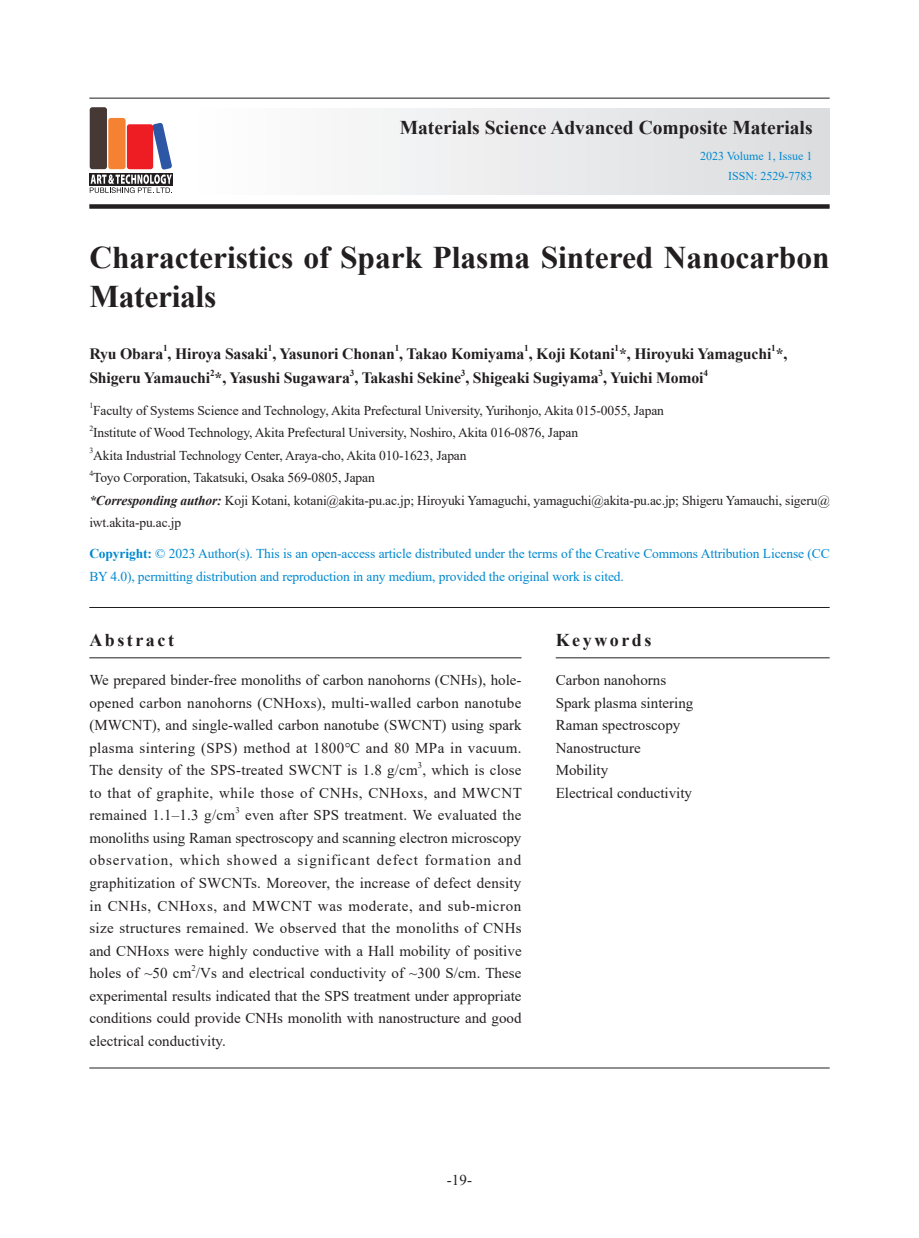
<style>
.page{position:relative;width:919px;height:1238px;background:#fff}
.page>*{position:absolute;margin:0;border:0;box-sizing:border-box;transform-origin:0 0}
.t1{font:700 31.5px/39px "Times New Roman";color:#231f20}
.t2{font:700 19.5px "Times New Roman";color:#231f20}
.t3{font:700 18px "Times New Roman";letter-spacing:.14em;color:#231f20}
.t4{font:700 15.75px "Times New Roman";letter-spacing:-.01em;color:#231f20}
.t5{font:15px/22.5px "Times New Roman";color:#231f20;text-align:justify}
.t6{font:15px/22.5px "Times New Roman";letter-spacing:.035em;color:#231f20}
.t7{font:13.5px/22.5px "Times New Roman";letter-spacing:-.01em;color:#231f20}
.t8{font:13.5px/22.5px "Times New Roman";letter-spacing:-.01em;color:#0089cf}
.t9{font:12px/19.5px "Times New Roman";color:#0089cf;text-align:right}
.t10{font:700 9.15px "Times New Roman";color:#231f20}
.t11{font:8.7px "Times New Roman";color:#231f20}
.t12{font:7.8px "Times New Roman";color:#231f20}
.s1{font-weight:700;font-style:italic}
.s2{font-weight:700}
</style>
<div class="page">
<div style="left:187px;top:108px;width:642px;height:87px;background:linear-gradient(to right,#fff,#dbdcdf)"></div>
<div style="left:89px;top:204px;width:740px;height:5px;background:#231f20"></div>
<hr style="left:89px;top:98px;width:740px;height:1px;background:#231f20">
<div style="left:90px;top:107px;width:17px;height:62px;background:#463834;border-radius:3px"></div>
<div style="left:108px;top:118px;width:17px;height:51px;background:#f48232;border-radius:3px"></div>
<div style="left:89px;top:173px;width:83px;height:12px;background:#231f20"></div>
<svg style="left:90px;top:123px;width:82px;height:70px"></svg>
<hr style="left:89px;top:607px;width:740px;height:1px;background:#231f20">
<hr style="left:89px;top:1067px;width:740px;height:1px;background:#231f20">
<hr style="left:89px;top:657px;width:432px;height:1px;background:#231f20">
<hr style="left:555px;top:657px;width:274px;height:1px;background:#231f20">
<h2 class="t2" style="left:399px;top:114px;width:414px">Materials Science Advanced Composite Materials</h2>
<p class="t9" style="left:700px;top:146px;width:114px">2023 Volume 1, Issue 1<br>ISSN: 2529-7783</p>
<h1 class="t1" style="left:89px;top:237px;width:741px">Characteristics of Spark Plasma Sintered Nanocarbon<br>Materials</h1>
<p class="t10" style="left:163px;top:341px;width:6px">1</p>
<p class="t10" style="left:268px;top:341px;width:6px">1</p>
<p class="t10" style="left:395px;top:341px;width:6px">1</p>
<p class="t10" style="left:524px;top:341px;width:6px">1</p>
<p class="t10" style="left:614px;top:341px;width:6px">1</p>
<p class="t10" style="left:771px;top:341px;width:6px">1</p>
<p class="t4" style="left:89px;top:366px;width:615px">Shigeru Yamauchi *, Yasushi Sugawara , Takashi Sekine , Shigeaki Sugiyama , Yuichi Momoi</p>
<p class="t4" style="left:89px;top:342px;width:699px">Ryu Obara , Hiroya Sasaki , Yasunori Chonan , Takao Komiyama , Koji Kotani *, Hiroyuki Yamaguchi *,</p>
<p class="t10" style="left:210px;top:366px;width:6px">2</p>
<p class="t10" style="left:350px;top:366px;width:6px">3</p>
<p class="t10" style="left:461px;top:366px;width:6px">3</p>
<p class="t10" style="left:598px;top:366px;width:6px">3</p>
<p class="t10" style="left:703px;top:366px;width:6px">4</p>
<p class="t12" style="left:89px;top:400px;width:5px">1</p>
<p class="t7" style="left:93px;top:398px;width:572px">Faculty of Systems Science and Technology, Akita Prefectural University, Yurihonjo, Akita 015-0055, Japan</p>
<p class="t12" style="left:89px;top:423px;width:5px">2</p>
<p class="t7" style="left:93px;top:421px;width:486px">Institute of Wood Technology, Akita Prefectural University, Noshiro, Akita 016-0876, Japan</p>
<p class="t12" style="left:89px;top:445px;width:5px">3</p>
<p class="t7" style="left:93px;top:443px;width:375px">Akita Industrial Technology Center, Araya-cho, Akita 010-1623, Japan</p>
<p class="t12" style="left:89px;top:468px;width:5px">4</p>
<p class="t7" style="left:89px;top:466px;width:742px">Toyo Corporation, Takatsuki, Osaka 569-0805, Japan<br><span class="s1">*Corresponding author:</span> Koji Kotani, kotani@akita-pu.ac.jp; Hiroyuki Yamaguchi, yamaguchi@akita-pu.ac.jp; Shigeru Yamauchi, sigeru@ iwt.akita-pu.ac.jp</p>
<p class="t8" style="left:89px;top:542px;width:741px"><span class="s2">Copyright:</span> © 2023 Author(s). This is an open-access article distributed under the terms of the Creative Commons Attribution License (CC<br>BY 4.0), permitting distribution and reproduction in any medium, provided the original work is cited.</p>
<p class="t3" style="left:89px;top:627px;width:86px">Abstract</p>
<p class="t5" style="left:89px;top:668px;width:433px">We prepared binder-free monoliths of carbon nanohorns (CNHs), hole&shy;opened carbon nanohorns (CNHoxs), multi-walled carbon nanotube (MWCNT), and single-walled carbon nanotube (SWCNT) using spark plasma sintering (SPS) method at 1800℃ and 80 MPa in vacuum.<br>The density of the SPS-treated SWCNT is 1.8 g/cm , which is close</p>
<p class="t11" style="left:418px;top:759px;width:6px">3</p>
<p class="t6" style="left:89px;top:781px;width:434px">to that of graphite, while those of CNHs, CNHoxs, and MWCNT remained 1.1–1.3 g/cm</p>
<p class="t11" style="left:235px;top:804px;width:6px">3</p>
<p class="t5" style="left:89px;top:803px;width:434px;text-indent:156px">even after SPS treatment. We evaluated the monoliths using Raman spectroscopy and scanning electron microscopy observation, which showed a significant defect formation and graphitization of SWCNTs. Moreover, the increase of defect density in CNHs, CNHoxs, and MWCNT was moderate, and sub-micron size structures remained. We observed that the monoliths of CNHs and CNHoxs were highly conductive with a Hall mobility of positive holes of ~50 cm /Vs and electrical conductivity of ~300 S/cm. These</p>
<p class="t11" style="left:191px;top:961px;width:6px">2</p>
<p class="t5" style="left:89px;top:983px;width:433px">experimental results indicated that the SPS treatment under appropriate conditions could provide CNHs monolith with nanostructure and good electrical conductivity.</p>
<p class="t3" style="left:555px;top:627px;width:97px">Keywords</p>
<p class="t5" style="left:555px;top:668px;width:139px;text-align:left">Carbon nanohorns<br>Spark plasma sintering<br>Raman spectroscopy<br>Nanostructure<br>Mobility<br>Electrical conductivity</p>
<p class="t5" style="left:447px;top:1167px;width:26px">-19-</p>
</div>
